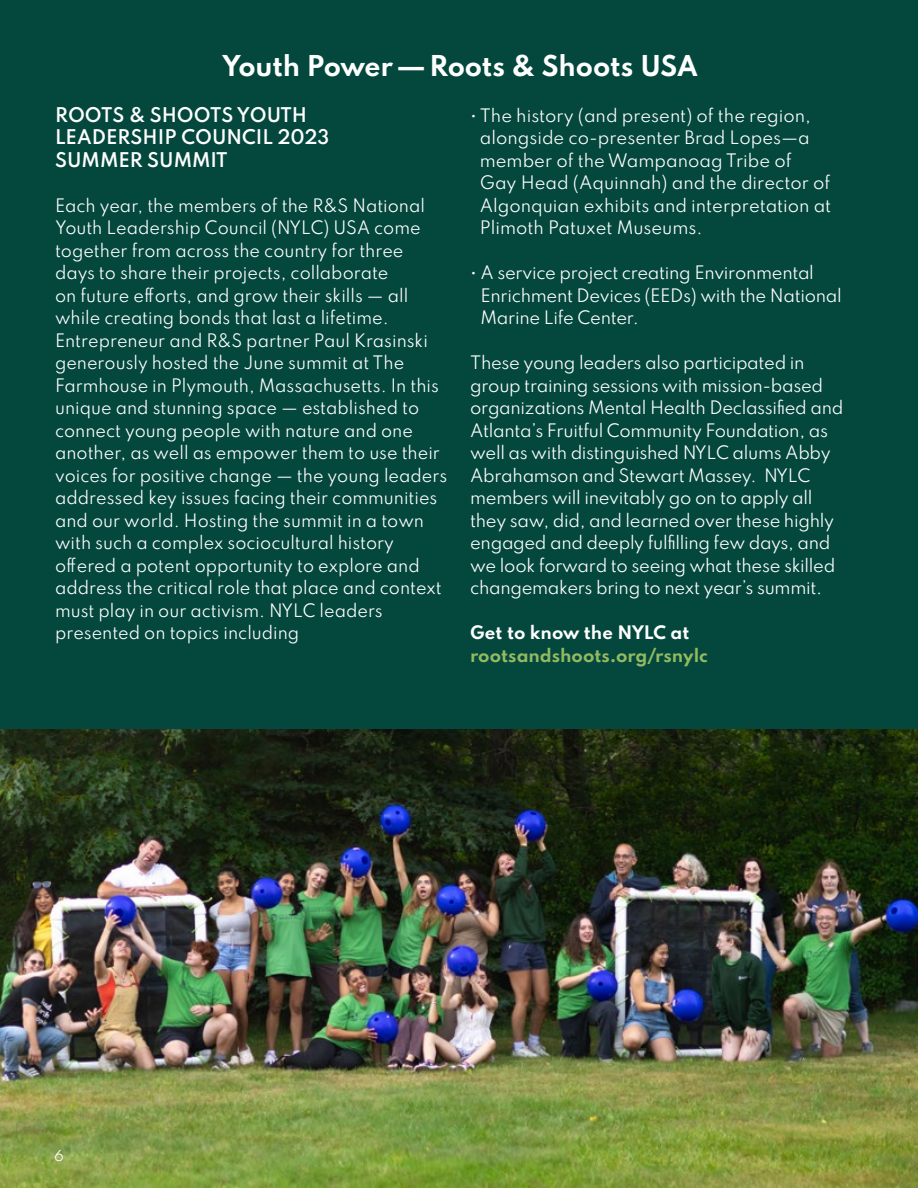
<style>
.page{position:relative;width:918px;height:1188px;background:#03473d}
.page>*{position:absolute;margin:0;border:0;box-sizing:border-box;transform-origin:0 0}
.t1{font:700 25.5px "Spartan";letter-spacing:-.01em;color:#fff}
.t2{font:600 18px/22.5px "Spartan";color:#fff}
.t3{font:16.5px/22.5px "Spartan";color:#fff;scale:.96 1}
.t4{font:16.5px/22.5px "Spartan";letter-spacing:-.02em;color:#fff}
.t5{font:16.5px/22.5px "Spartan";color:#fff}
.t6{font:700 16.5px "Spartan";letter-spacing:-.005em;color:#94ba61}
.t7{font:700 16.5px "Spartan";letter-spacing:-.005em;color:#fff}
.t8{font:13.5px "Spartan";color:#fff}
</style>
<div class="page">
<img style="left:0;top:729px;width:918px;height:459px">
<h1 class="t1" style="left:222px;top:47px;width:477px">Youth Power—Roots &amp; Shoots USA</h1>
<p class="t2" style="left:55px;top:103px;width:276px">ROOTS &amp; SHOOTS YOUTH<br>LEADERSHIP COUNCIL 2023<br>SUMMER SUMMIT</p>
<p class="t3" style="left:55px;top:193px;width:410px">Each year, the members of the R&amp;S National Youth Leadership Council (NYLC) USA come together from across the country for three days to share their projects, collaborate<br>on future efforts, and grow their skills — all while creating bonds that last a lifetime.<br>Entrepreneur and R&amp;S partner Paul Krasinski generously hosted the June summit at The Farmhouse in Plymouth, Massachusetts. In this unique and stunning space — established to connect young people with nature and one another, as well as empower them to use their voices for positive change — the young leaders addressed key issues facing their communities and our world. Hosting the summit in a town with such a complex sociocultural history offered a potent opportunity to explore and address the critical role that place and context must play in our activism. NYLC leaders presented on topics including</p>
<p class="t5" style="left:480px;top:103px;width:353px;text-indent:-10px">• The history (and present) of the region, alongside co-presenter Brad Lopes—a member of the Wampanoag Tribe of Gay Head (Aquinnah) and the director of Algonquian exhibits and interpretation at Plimoth Patuxet Museums.</p>
<p class="t4" style="left:481px;top:261px;width:363px;text-indent:-10px">• A service project creating Environmental<br>Enrichment Devices (EEDs) with the National<br>Marine Life Center.</p>
<p class="t4" style="left:470px;top:351px;width:375px">These young leaders also participated in group training sessions with mission-based organizations Mental Health Declassified and Atlanta’s Fruitful Community Foundation, as well as with distinguished NYLC alums Abby Abrahamson and Stewart Massey. NYLC members will inevitably go on to apply all they saw, did, and learned over these highly engaged and deeply fulfilling few days, and we look forward to seeing what these skilled changemakers bring to next year’s summit.</p>
<p class="t7" style="left:470px;top:620px;width:221px">Get to know the NYLC at</p>
<p class="t6" style="left:470px;top:642px;width:239px">rootsandshoots.org/rsnylc</p>
<p class="t8" style="left:54px;top:1145px;width:11px">6</p>
</div>
